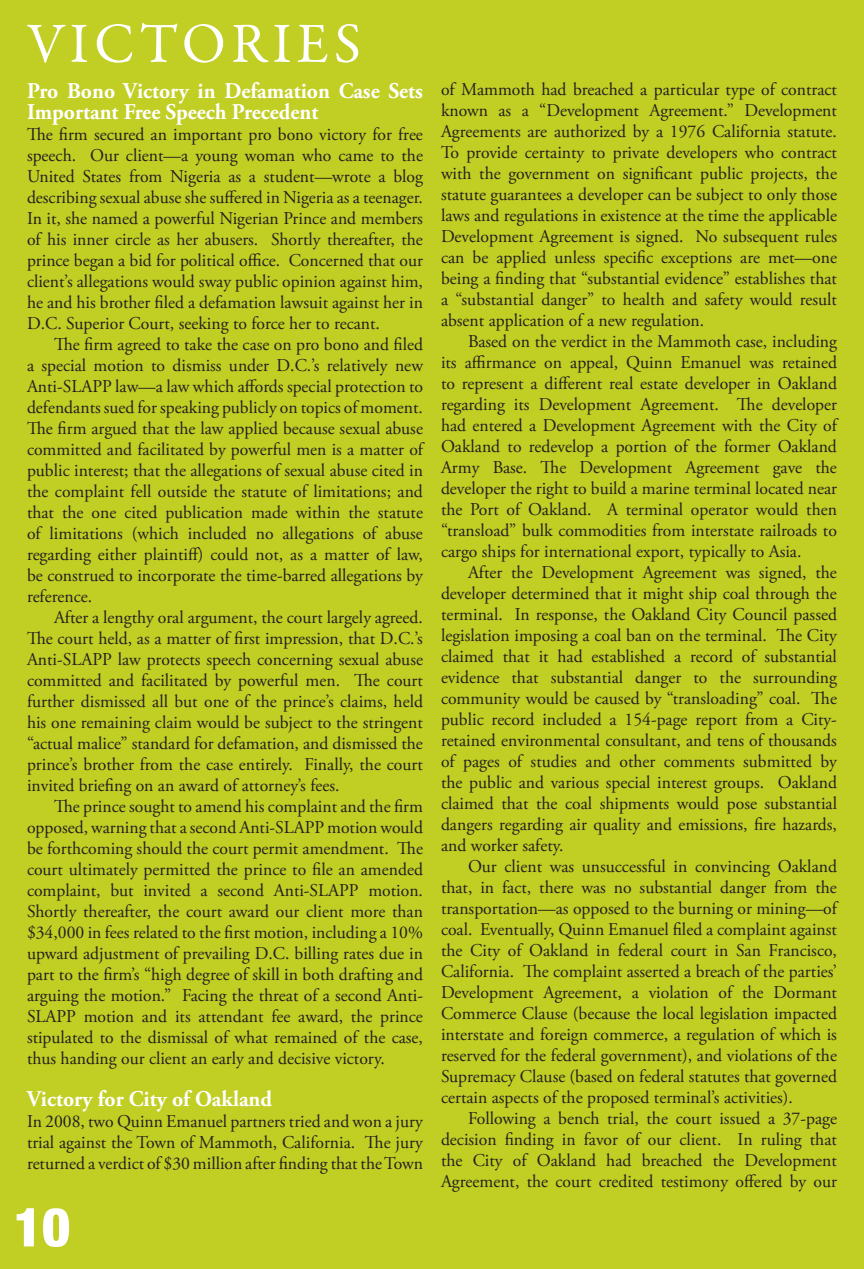
<style>
.page{position:relative;width:864px;height:1269px;background:#c1ce23}
.page>*{position:absolute;margin:0;border:0;box-sizing:border-box;transform-origin:0 0}
.t1{font:57px "Garamond Premr Pro";letter-spacing:.09em;color:#fff}
.t2{font:900 condensed 54px "Helvetica Neue";color:#fff}
.QE_-_Main_Article_St{font:700 22.5px/21px "Adobe Garamond Pro";color:#fff;scale:.96 1}
.QE_-_Main_Article_St-2{font:18px/21px "Adobe Garamond Pro";color:#231f20;text-align:justify}
</style>
<div class="page">
<p class="t1" style="left:27px;top:9px;width:335px">VICTORIES</p>
<p class="QE_-_Main_Article_St" style="left:27px;top:81px;width:414px">Pro Bono Victory in Defamation Case Sets<br>Important Free Speech Precedent</p>
<p class="QE_-_Main_Article_St-2" style="left:27px;top:125px;width:398px">The firm secured an important pro bono victory for free speech. Our client—a young woman who came to the United States from Nigeria as a student—wrote a blog describing sexual abuse she suffered in Nigeria as a teenager.<br>In it, she named a powerful Nigerian Prince and members of his inner circle as her abusers. Shortly thereafter, the prince began a bid for political office. Concerned that our client’s allegations would sway public opinion against him, he and his brother filed a defamation lawsuit against her in D.C. Superior Court, seeking to force her to recant.</p>
<p class="QE_-_Main_Article_St-2" style="left:27px;top:335px;width:398px;text-indent:27px">The firm agreed to take the case on pro bono and filed a special motion to dismiss under D.C.’s relatively new Anti-SLAPP law—a law which affords special protection to defendants sued for speaking publicly on topics of moment.<br>The firm argued that the law applied because sexual abuse committed and facilitated by powerful men is a matter of public interest; that the allegations of sexual abuse cited in the complaint fell outside the statute of limitations; and that the one cited publication made within the statute of limitations (which included no allegations of abuse regarding either plaintiff) could not, as a matter of law, be construed to incorporate the time-barred allegations by reference.</p>
<p class="QE_-_Main_Article_St-2" style="left:27px;top:608px;width:398px;text-indent:27px">After a lengthy oral argument, the court largely agreed.<br>The court held, as a matter of first impression, that D.C.’s Anti-SLAPP law protects speech concerning sexual abuse committed and facilitated by powerful men. The court further dismissed all but one of the prince’s claims, held his one remaining claim would be subject to the stringent “actual malice” standard for defamation, and dismissed the prince’s brother from the case entirely. Finally, the court invited briefing on an award of attorney’s fees.</p>
<p class="QE_-_Main_Article_St-2" style="left:27px;top:797px;width:398px;text-indent:27px">The prince sought to amend his complaint and the firm opposed, warning that a second Anti-SLAPP motion would be forthcoming should the court permit amendment. The court ultimately permitted the prince to file an amended complaint, but invited a second Anti-SLAPP motion.<br>Shortly thereafter, the court award our client more than $34,000 in fees related to the first motion, including a 10% upward adjustment of prevailing D.C. billing rates due in part to the firm’s “high degree of skill in both drafting and arguing the motion.” Facing the threat of a second Anti-SLAPP motion and its attendant fee award, the prince stipulated to the dismissal of what remained of the case, thus handing our client an early and decisive victory.</p>
<p class="QE_-_Main_Article_St" style="left:27px;top:1089px;width:257px">Victory for City of Oakland</p>
<p class="QE_-_Main_Article_St-2" style="left:27px;top:1112px;width:398px">In 2008, two Quinn Emanuel partners tried and won a jury trial against the Town of Mammoth, California. The jury returned a verdict of $30 million after finding that the Town</p>
<p class="t2" style="left:14px;top:1194px;width:58px">10</p>
<p class="QE_-_Main_Article_St-2" style="left:441px;top:80px;width:398px">of Mammoth had breached a particular type of contract known as a “Development Agreement.” Development Agreements are authorized by a 1976 California statute.<br>To provide certainty to private developers who contract with the government on significant public projects, the statute guarantees a developer can be subject to only those laws and regulations in existence at the time the applicable Development Agreement is signed. No subsequent rules can be applied unless specific exceptions are met—one being a finding that “substantial evidence” establishes that a “substantial danger” to health and safety would result absent application of a new regulation.</p>
<p class="QE_-_Main_Article_St-2" style="left:441px;top:332px;width:398px;text-indent:27px">Based on the verdict in the Mammoth case, including its affirmance on appeal, Quinn Emanuel was retained to represent a different real estate developer in Oakland regarding its Development Agreement. The developer had entered a Development Agreement with the City of Oakland to redevelop a portion of the former Oakland Army Base. The Development Agreement gave the developer the right to build a marine terminal located near the Port of Oakland. A terminal operator would then “transload” bulk commodities from interstate railroads to cargo ships for international export, typically to Asia.</p>
<p class="QE_-_Main_Article_St-2" style="left:441px;top:563px;width:398px;text-indent:27px">After the Development Agreement was signed, the developer determined that it might ship coal through the terminal. In response, the Oakland City Council passed legislation imposing a coal ban on the terminal. The City claimed that it had established a record of substantial evidence that substantial danger to the surrounding community would be caused by “transloading” coal. The public record included a 154-page report from a City&shy;retained environmental consultant, and tens of thousands of pages of studies and other comments submitted by the public and various special interest groups. Oakland claimed that the coal shipments would pose substantial dangers regarding air quality and emissions, fire hazards, and worker safety.</p>
<p class="QE_-_Main_Article_St-2" style="left:441px;top:857px;width:398px;text-indent:27px">Our client was unsuccessful in convincing Oakland that, in fact, there was no substantial danger from the transportation—as opposed to the burning or mining—of coal. Eventually, Quinn Emanuel filed a complaint against the City of Oakland in federal court in San Francisco, California. The complaint asserted a breach of the parties’ Development Agreement, a violation of the Dormant Commerce Clause (because the local legislation impacted interstate and foreign commerce, a regulation of which is reserved for the federal government), and violations of the Supremacy Clause (based on federal statutes that governed certain aspects of the proposed terminal’s activities).</p>
<p class="QE_-_Main_Article_St-2" style="left:441px;top:1109px;width:398px;text-indent:27px">Following a bench trial, the court issued a 37-page decision finding in favor of our client. In ruling that the City of Oakland had breached the Development Agreement, the court credited testimony offered by our</p>
</div>
